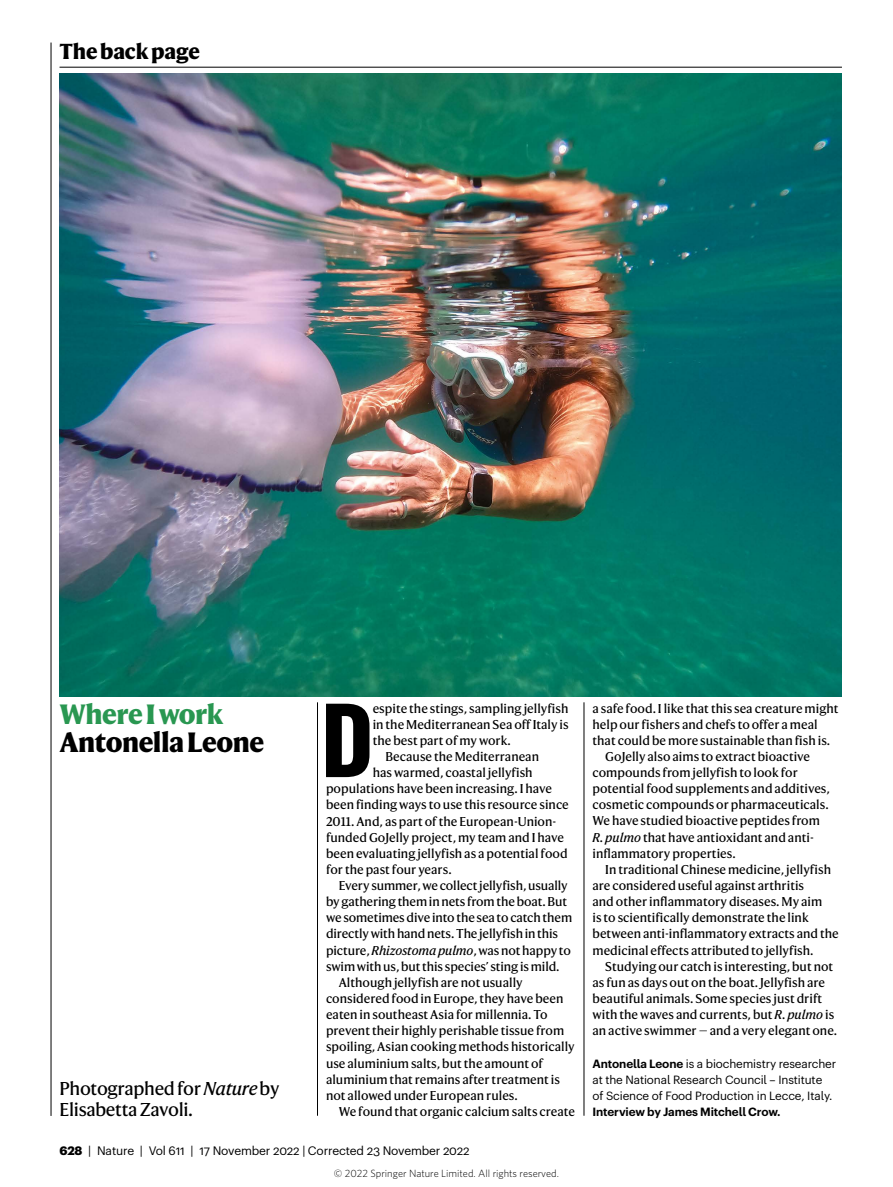
<style>
.page{position:relative;width:893px;height:1187px;background:#fff}
.page>*{position:absolute;margin:0;border:0;box-sizing:border-box;transform-origin:0 0}
.t1{font:700 102.6px "Graphik X Cond";color:#000}
.t2{font:800 27px "Harding";letter-spacing:-.02em;color:#000}
.t3{font:800 27px "Harding";letter-spacing:-.02em;color:#299751}
.t4{font:800 21px "Harding";letter-spacing:-.01em;color:#000}
.t5{font:18px/21px "Harding Text";letter-spacing:-.02em;color:#000}
.t6{font:12.3px "Harding Text";color:#000}
.t7{font:12px "Graphik Naturel";letter-spacing:-.01em;color:#000}
.t8{font:11.7px/16px "Graphik Naturel";letter-spacing:-.01em;color:#000}
.t9{font:600 11.7px "Graphik Naturel";letter-spacing:-.01em;color:#000}
.t10{font:300 10.5px "Whitney";color:#000}
.s1{font-style:italic}
.s2{font-weight:700}
.s3{font-weight:600}
</style>
<div class="page">
<img style="left:60px;top:73px;width:782px;height:623px">
<hr style="left:51px;top:43px;width:1px;height:1072px;background:#000">
<hr style="left:60px;top:67px;width:782px;height:1px;background:#000">
<hr style="left:317px;top:702px;width:1px;height:413px;background:#000">
<hr style="left:584px;top:702px;width:1px;height:413px;background:#000">
<h3 class="t4" style="left:60px;top:39px;width:142px">The back page</h3>
<h2 class="t3" style="left:60px;top:697px;width:165px">Where I work</h2>
<h2 class="t2" style="left:60px;top:725px;width:206px">Antonella Leone</h2>
<h3 class="t5" style="left:60px;top:1077px;width:221px">Photographed for <span class="s1">Nature</span> by<br>Elisabetta Zavoli.</h3>
<h1 class="t1" style="left:322px;top:667px;width:52px">D</h1>
<p class="t6" style="left:373px;top:700px;width:197px">espite the stings, sampling jellyfish</p>
<p class="t6" style="left:373px;top:716px;width:198px">in the Mediterranean Sea off Italy is</p>
<p class="t6" style="left:373px;top:733px;width:140px">the best part of my work.</p>
<p class="t6" style="left:385px;top:749px;width:155px">Because the Mediterranean</p>
<p class="t6" style="left:373px;top:765px;width:162px">has warmed, coastal jellyfish</p>
<p class="t6" style="left:326px;top:781px;width:227px">populations have been increasing. I have</p>
<p class="t6" style="left:326px;top:797px;width:244px">been finding ways to use this resource since</p>
<p class="t6" style="left:326px;top:813px;width:232px">2011. And, as part of the European-Union-</p>
<p class="t6" style="left:326px;top:829px;width:240px">funded GoJelly project, my team and I have</p>
<p class="t6" style="left:326px;top:845px;width:243px">been evaluating jellyfish as a potential food</p>
<p class="t6" style="left:326px;top:862px;width:127px">for the past four years.</p>
<p class="t6" style="left:339px;top:878px;width:230px">Every summer, we collect jellyfish, usually</p>
<p class="t6" style="left:326px;top:894px;width:243px">by gathering them in nets from the boat. But</p>
<p class="t6" style="left:326px;top:910px;width:248px">we sometimes dive into the sea to catch them</p>
<p class="t6" style="left:326px;top:926px;width:234px">directly with hand nets. The jellyfish in this</p>
<p class="t6" style="left:326px;top:942px;width:246px">picture, <span class="s1">Rhizostoma pulmo</span>, was not happy to</p>
<p class="t6" style="left:326px;top:958px;width:235px">swim with us, but this species’ sting is mild.</p>
<p class="t6" style="left:339px;top:974px;width:185px">Although jellyfish are not usually</p>
<p class="t6" style="left:326px;top:991px;width:239px">considered food in Europe, they have been</p>
<p class="t6" style="left:326px;top:1007px;width:223px">eaten in southeast Asia for millennia. To</p>
<p class="t6" style="left:326px;top:1023px;width:240px">prevent their highly perishable tissue from</p>
<p class="t6" style="left:326px;top:1039px;width:250px">spoiling, Asian cooking methods historically</p>
<p class="t6" style="left:326px;top:1055px;width:219px">use aluminium salts, but the amount of</p>
<p class="t6" style="left:326px;top:1071px;width:236px">aluminium that remains after treatment is</p>
<p class="t6" style="left:326px;top:1087px;width:193px">not allowed under European rules.</p>
<p class="t6" style="left:339px;top:1103px;width:238px">We found that organic calcium salts create</p>
<p class="t7" style="left:60px;top:1141px;width:412px"><span class="s2">628</span> | Nature | Vol 611 | 17 November 2022 | Corrected 23 November 2022</p>
<p class="t10" style="left:334px;top:1166px;width:226px">© 2022 Springer Nature Limited. All rights reserved.</p>
<p class="t6" style="left:592px;top:700px;width:248px">a safe food. I like that this sea creature might</p>
<p class="t6" style="left:592px;top:716px;width:227px">help our fishers and chefs to offer a meal</p>
<p class="t6" style="left:592px;top:733px;width:239px">that could be more sustainable than fish is.</p>
<p class="t6" style="left:605px;top:749px;width:206px">GoJelly also aims to extract bioactive</p>
<p class="t6" style="left:592px;top:765px;width:207px">compounds from jellyfish to look for</p>
<p class="t6" style="left:592px;top:781px;width:239px">potential food supplements and additives,</p>
<p class="t6" style="left:592px;top:797px;width:238px">cosmetic compounds or pharmaceuticals.</p>
<p class="t6" style="left:592px;top:813px;width:229px">We have studied bioactive peptides from</p>
<p class="t6" style="left:592px;top:829px;width:223px"><span class="s1">R. pulmo</span> that have antioxidant and anti-</p>
<p class="t6" style="left:592px;top:845px;width:145px">inflammatory properties.</p>
<p class="t6" style="left:605px;top:862px;width:227px">In traditional Chinese medicine, jellyfish</p>
<p class="t6" style="left:592px;top:878px;width:213px">are considered useful against arthritis</p>
<p class="t6" style="left:592px;top:894px;width:231px">and other inflammatory diseases. My aim</p>
<p class="t6" style="left:592px;top:910px;width:218px">is to scientifically demonstrate the link</p>
<p class="t6" style="left:592px;top:926px;width:248px">between anti-inflammatory extracts and the</p>
<p class="t6" style="left:592px;top:942px;width:223px">medicinal effects attributed to jellyfish.</p>
<p class="t6" style="left:605px;top:958px;width:230px">Studying our catch is interesting, but not</p>
<p class="t6" style="left:592px;top:974px;width:234px">as fun as days out on the boat. Jellyfish are</p>
<p class="t6" style="left:592px;top:991px;width:231px">beautiful animals. Some species just drift</p>
<p class="t6" style="left:592px;top:1007px;width:243px">with the waves and currents, but <span class="s1">R. pulmo</span> is</p>
<p class="t6" style="left:592px;top:1023px;width:246px">an active swimmer — and a very elegant one.</p>
<p class="t8" style="left:592px;top:1054px;width:245px"><span class="s3">Antonella Leone</span> is a biochemistry researcher at the National Research Council – Institute<br>of Science of Food Production in Lecce, Italy.</p>
<p class="t9" style="left:592px;top:1102px;width:190px">Interview by James Mitchell Crow.</p>
</div>
